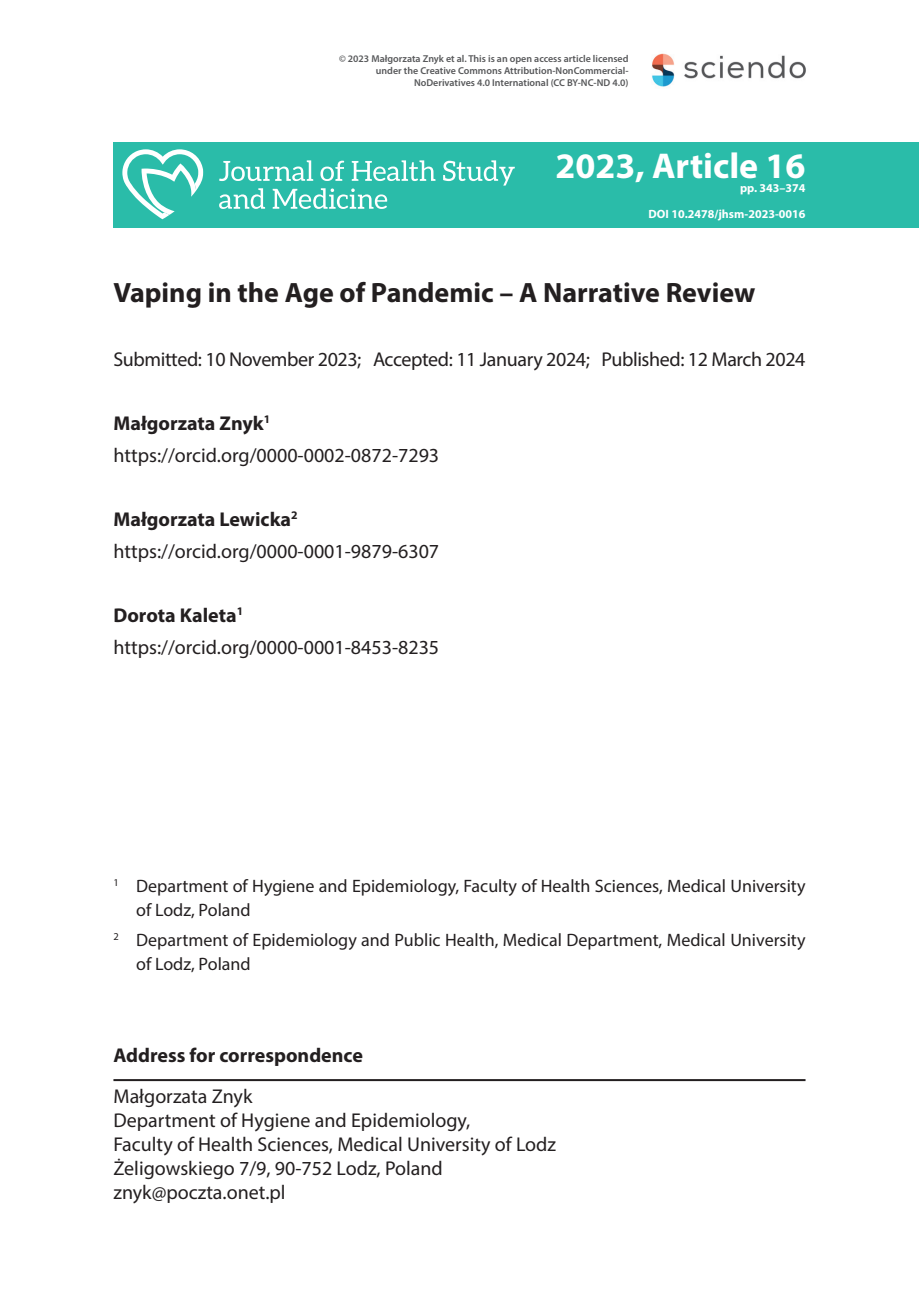
<style>
.page{position:relative;width:919px;height:1304px;background:#fff}
.page>*{position:absolute;margin:0;border:0;box-sizing:border-box;transform-origin:0 0}
.text_bez{font:700 36px "Myriad Pro";color:#fff}
.tytul{font:700 28px "Myriad Pro";color:#231f20}
.orcid{font:20px "Myriad Pro";letter-spacing:-.005em;color:#231f20}
.address{font:20px/24px "Myriad Pro";color:#231f20}
.autorzy{font:700 20px "Myriad Pro";color:#231f20}
.address_for_correspondence{font:700 20px "Myriad Pro";color:#231f20}
.przypis_początkowy{font:18px/24px "Myriad Pro";color:#231f20}
.text_bez-2{font:700 12px "Myriad Pro";color:#fff}
.text_bez-3{font:600 10px/12px "Myriad Pro";color:#57585a;text-align:right}
</style>
<div class="page">
<div style="left:113px;top:142px;width:805px;height:85px;background:#2abca9"></div>
<svg style="left:219px;top:160px;width:94px;height:21px"></svg>
<svg style="left:320px;top:161px;width:24px;height:20px"></svg>
<svg style="left:352px;top:160px;width:83px;height:21px"></svg>
<svg style="left:443px;top:160px;width:71px;height:26px"></svg>
<svg style="left:219px;top:188px;width:46px;height:21px"></svg>
<svg style="left:273px;top:188px;width:114px;height:21px"></svg>
<svg style="left:122px;top:149px;width:81px;height:70px"></svg>
<img style="left:652px;top:53px;width:154px;height:34px">
<hr style="left:113px;top:1079px;width:692px;height:2px;background:#231f20">
<p class="text_bez-3" style="left:339px;top:52px;width:291px">© 2023 Małgorzata Znyk et al. This is an open access article licensed under the Creative Commons Attribution-NonCommercial-<br>NoDerivatives 4.0 International (CC BY-NC-ND 4.0)</p>
<p class="text_bez" style="left:555px;top:142px;width:251px">2023, Article 16</p>
<p class="text_bez-2" style="left:740px;top:181px;width:67px">pp. 343–374</p>
<p class="text_bez-2" style="left:648px;top:206px;width:158px">DOI 10.2478/jhsm-2023-0016</p>
<h1 class="tytul" style="left:113px;top:274px;width:643px">Vaping in the Age of Pandemic – A Narrative Review</h1>
<p class="orcid" style="left:113px;top:347px;width:693px">Submitted: 10 November 2023; Accepted: 11 January 2024; Published: 12 March 2024</p>
<p class="autorzy" style="left:113px;top:410px;width:158px">Małgorzata Znyk<sup>1</sup></p>
<p class="orcid" style="left:113px;top:443px;width:327px">https://orcid.org/0000-0002-0872-7293</p>
<p class="autorzy" style="left:113px;top:506px;width:186px">Małgorzata Lewicka<sup>2</sup></p>
<p class="orcid" style="left:113px;top:539px;width:327px">https://orcid.org/0000-0001-9879-6307</p>
<p class="autorzy" style="left:113px;top:602px;width:131px">Dorota Kaleta<sup>1</sup></p>
<p class="orcid" style="left:113px;top:635px;width:327px">https://orcid.org/0000-0001-8453-8235</p>
<p class="przypis_początkowy" style="left:136px;top:874px;width:671px;text-indent:-23px"><sup>1</sup> Department of Hygiene and Epidemiology, Faculty of Health Sciences, Medical University of Lodz, Poland</p>
<p class="przypis_początkowy" style="left:136px;top:928px;width:670px;text-indent:-23px"><sup>2</sup> Department of Epidemiology and Public Health, Medical Department, Medical University of Lodz, Poland</p>
<p class="address_for_correspondence" style="left:113px;top:1042px;width:251px">Address for correspondence</p>
<p class="address" style="left:113px;top:1084px;width:140px">Małgorzata Znyk</p>
<p class="address" style="left:113px;top:1108px;width:444px">Department of Hygiene and Epidemiology,<br>Faculty of Health Sciences, Medical University of Lodz</p>
<p class="address" style="left:113px;top:1156px;width:331px">Żeligowskiego 7/9, 90-752 Lodz, Poland</p>
<p class="address" style="left:113px;top:1180px;width:174px">znyk@poczta.onet.pl</p>
</div>
